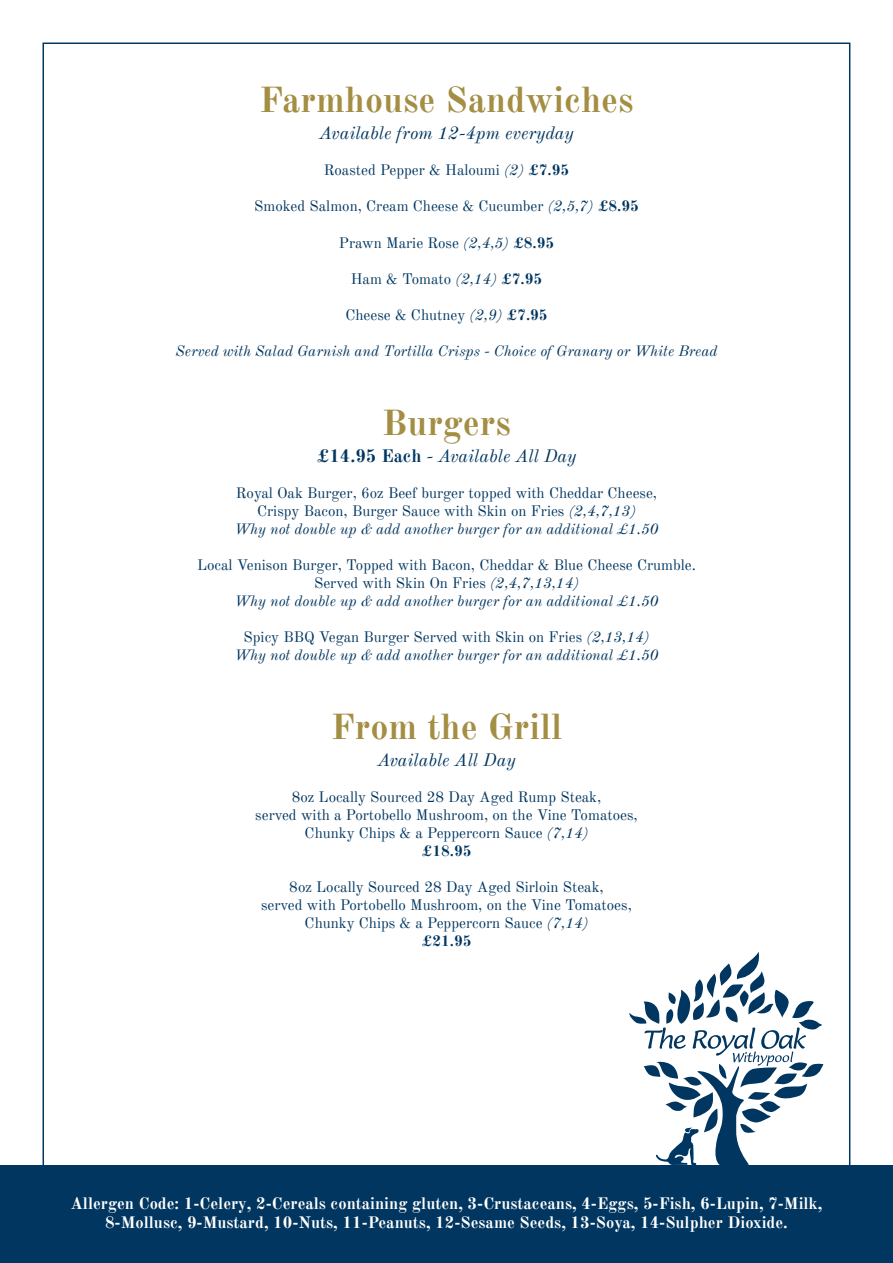
<style>
.page{position:relative;width:893px;height:1263px;background:#fff}
.page>*{position:absolute;margin:0;border:0;box-sizing:border-box;transform-origin:0 0}
.t1{font:700 36px "Old Standard TT";color:#a38e43}
.t2{font:italic 18px "Old Standard TT";color:#003660}
.t3{font:700 16.5px/19.8px "Old Standard TT";color:#fff;text-align:center}
.t4{font:15px/18px "Old Standard TT";color:#003660;text-align:center}
.t5{font:italic 15px/18px "Old Standard TT";color:#003660;text-align:center}
.s1{font-style:italic}
.s2{font-weight:700}
.s3{font-weight:700;font-style:normal}
.s4{font-style:normal}
</style>
<div class="page">
<div style="left:0;top:1165px;width:893px;height:98px;background:#003660"></div>
<svg style="left:629px;top:951px;width:194px;height:214px"></svg>
<h1 class="t1" style="left:259px;top:85px;width:376px">Farmhouse Sandwiches</h1>
<p class="t2" style="left:319px;top:126px;width:256px">Available from 12-4pm everyday</p>
<p class="t4" style="left:324px;top:163px;width:247px">Roasted Pepper &amp; Haloumi <span class="s1">(2)</span> <span class="s2">£7.95</span></p>
<p class="t4" style="left:254px;top:199px;width:386px">Smoked Salmon, Cream Cheese &amp; Cucumber <span class="s1">(2,5,7)</span> <span class="s2">£8.95</span></p>
<p class="t4" style="left:339px;top:235px;width:217px">Prawn Marie Rose <span class="s1">(2,4,5)</span> <span class="s2">£8.95</span></p>
<p class="t4" style="left:351px;top:271px;width:193px">Ham &amp; Tomato <span class="s1">(2,14)</span> <span class="s2">£7.95</span></p>
<p class="t4" style="left:345px;top:307px;width:204px">Cheese &amp; Chutney <span class="s1">(2,9)</span> <span class="s2">£7.95</span></p>
<p class="t5" style="left:176px;top:343px;width:543px">Served with Salad Garnish and Tortilla Crisps - Choice of Granary or White Bread</p>
<h1 class="t1" style="left:382px;top:407px;width:131px">Burgers</h1>
<p class="t2" style="left:317px;top:448px;width:261px"><span class="s3">£14.95 Each</span> - Available All Day</p>
<p class="t4" style="left:234px;top:485px;width:426px">Royal Oak Burger, 6oz Beef burger topped with Cheddar Cheese,<br>Crispy Bacon, Burger Sauce with Skin on Fries <span class="s1">(2,4,7,13)<br>Why not double up &amp; add another burger for an additional £1.50</span></p>
<p class="t4" style="left:197px;top:557px;width:500px">Local Venison Burger, Topped with Bacon, Cheddar &amp; Blue Cheese Crumble.<br>Served with Skin On Fries <span class="s1">(2,4,7,13,14)<br>Why not double up &amp; add another burger for an additional £1.50</span></p>
<p class="t5" style="left:234px;top:629px;width:426px"><span class="s4">Spicy BBQ Vegan Burger Served with Skin on Fries</span> (2,13,14)<br>Why not double up &amp; add another burger for an additional £1.50</p>
<h1 class="t1" style="left:331px;top:711px;width:233px">From the Grill</h1>
<p class="t2" style="left:377px;top:752px;width:140px">Available All Day</p>
<p class="t4" style="left:255px;top:789px;width:384px">8oz Locally Sourced 28 Day Aged Rump Steak,<br>served with a Portobello Mushroom, on the Vine Tomatoes, Chunky Chips &amp; a Peppercorn Sauce <span class="s1">(7,14)<br></span><span class="s2">£18.95</span></p>
<p class="t4" style="left:261px;top:879px;width:372px">8oz Locally Sourced 28 Day Aged Sirloin Steak,<br>served with Portobello Mushroom, on the Vine Tomatoes, Chunky Chips &amp; a Peppercorn Sauce <span class="s1">(7,14)<br></span><span class="s2">£21.95</span></p>
<p class="t3" style="left:70px;top:1194px;width:753px">Allergen Code: 1-Celery, 2-Cereals containing gluten, 3-Crustaceans, 4-Eggs, 5-Fish, 6-Lupin, 7-Milk,<br>8-Mollusc, 9-Mustard, 10-Nuts, 11-Peanuts, 12-Sesame Seeds, 13-Soya, 14-Sulpher Dioxide.</p>
</div>
